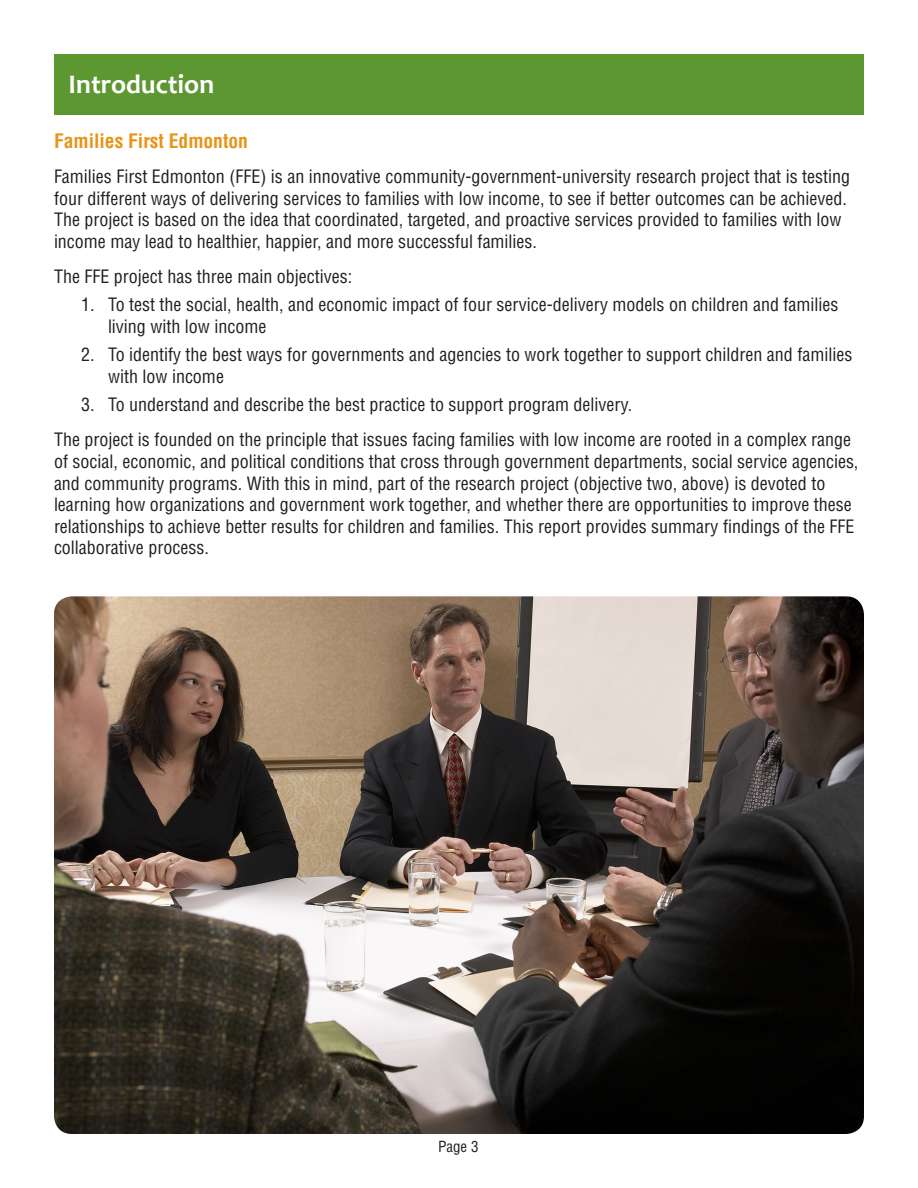
<style>
.page{position:relative;width:918px;height:1188px;background:#fff}
.page>*{position:absolute;margin:0;border:0;box-sizing:border-box;transform-origin:0 0}
.t1{font:700 27px "Candara";color:#fff}
.Body{font:700 condensed 19.5px "Helvetica";color:#e89418}
.Body-2{font:condensed 18px/21.6px "Helvetica";color:#231f20}
.t2{font:condensed 15px "Helvetica";color:#231f20}
</style>
<div class="page">
<div style="left:54px;top:54px;width:810px;height:60px;background:#5c9731"></div>
<img style="left:54px;top:596px;width:810px;height:538px">
<p class="t1" style="left:69px;top:68px;width:147px">Introduction</p>
<p class="Body" style="left:54px;top:129px;width:195px">Families First Edmonton</p>
<p class="Body-2" style="left:54px;top:166px;width:798px">Families First Edmonton (FFE) is an innovative community-government-university research project that is testing four different ways of delivering services to families with low income, to see if better outcomes can be achieved.<br>The project is based on the idea that coordinated, targeted, and proactive services provided to families with low income may lead to healthier, happier, and more successful families.</p>
<p class="Body-2" style="left:54px;top:266px;width:300px">The FFE project has three main objectives:</p>
<p class="Body-2" style="left:108px;top:294px;width:732px;text-indent:-27px">1. To test the social, health, and economic impact of four service-delivery models on children and families living with low income</p>
<p class="Body-2" style="left:108px;top:344px;width:746px;text-indent:-27px">2. To identify the best ways for governments and agencies to work together to support children and families with low income</p>
<p class="Body-2" style="left:81px;top:394px;width:553px">3. To understand and describe the best practice to support program delivery.</p>
<p class="Body-2" style="left:54px;top:429px;width:806px">The project is founded on the principle that issues facing families with low income are rooted in a complex range of social, economic, and political conditions that cross through government departments, social service agencies, and community programs. With this in mind, part of the research project (objective two, above) is devoted to learning how organizations and government work together, and whether there are opportunities to improve these relationships to achieve better results for children and families. This report provides summary findings of the FFE collaborative process.</p>
<p class="t2" style="left:438px;top:1137px;width:42px">Page 3</p>
</div>
